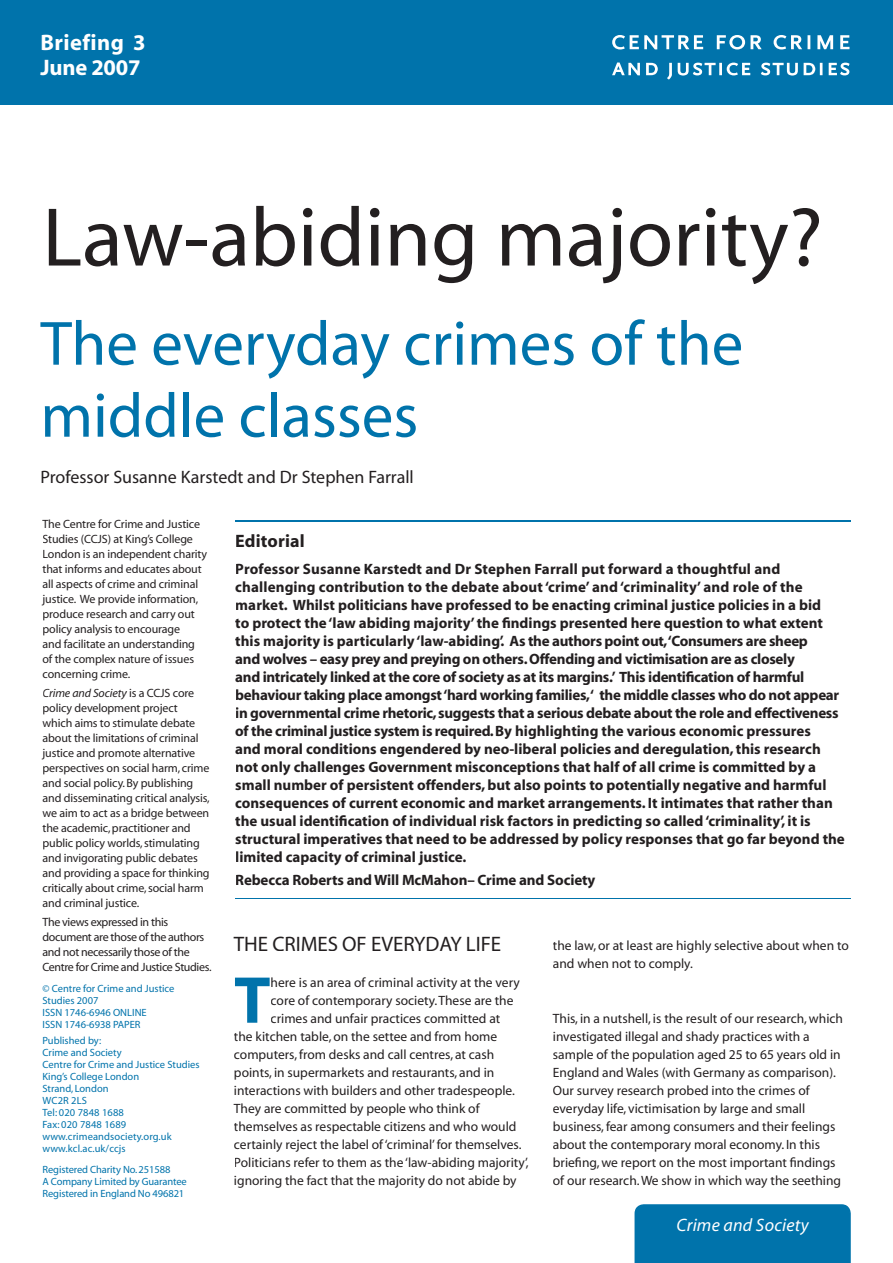
<style>
.page{position:relative;width:893px;height:1263px;background:#fff}
.page>*{position:absolute;margin:0;border:0;box-sizing:border-box;transform-origin:0 0}
.t1{font:84px "Myriad";color:#231f20}
.t2{font:700 66.9px "Myriad";color:#0073ab}
.t3{font:63px/72px "Myriad";color:#0073ab}
.t4{font:700 22.5px/25.5px "Myriad";letter-spacing:.02em;color:#fff}
.t5{font:21px "Myriad";letter-spacing:-.005em;color:#231f20}
.t6{font:18px "Myriad";color:#231f20}
.t7{font:italic 18px "Myriad";letter-spacing:.01em;color:#fff}
.t8{font:700 18px "Myriad";letter-spacing:.01em;color:#231f20}
.t9{font:700 15px/18px "Myriad";color:#231f20}
.t10{font:13.5px/18px "Myriad";color:#231f20}
.t11{font:12px/15px "Myriad";letter-spacing:-.01em;color:#231f20}
.t12{font:12px/15px "Myriad";letter-spacing:-.03em;color:#231f20}
.t13{font:10.5px/12px "Myriad";color:#0073ab}
.s1{font-style:italic}
</style>
<div class="page">
<div style="left:0;top:0;width:893px;height:105px;background:#0073ab"></div>
<svg style="left:612px;top:63px;width:28px;height:12px"></svg>
<svg style="left:646px;top:63px;width:12px;height:12px"></svg>
<svg style="left:667px;top:63px;width:5px;height:17px"></svg>
<svg style="left:678px;top:63px;width:72px;height:13px"></svg>
<svg style="left:761px;top:63px;width:37px;height:13px"></svg>
<svg style="left:804px;top:63px;width:18px;height:12px"></svg>
<svg style="left:829px;top:63px;width:21px;height:12px"></svg>
<svg style="left:612px;top:35px;width:91px;height:14px"></svg>
<svg style="left:717px;top:35px;width:45px;height:14px"></svg>
<svg style="left:774px;top:35px;width:36px;height:14px"></svg>
<svg style="left:817px;top:35px;width:16px;height:14px"></svg>
<svg style="left:840px;top:35px;width:9px;height:14px"></svg>
<div style="left:634px;top:1204px;width:217px;height:59px;background:#0073ab"></div>
<hr style="left:235px;top:520px;width:615px;height:2px;background:#0073ab">
<hr style="left:235px;top:898px;width:615px;height:1px;background:#0073ab">
<h3 class="t4" style="left:40px;top:30px;width:107px">Briefing 3<br>June 2007</h3>
<h1 class="t1" style="left:43px;top:196px;width:782px">Law-abiding majority?</h1>
<h3 class="t3" style="left:40px;top:310px;width:704px">The everyday crimes of the middle classes</h3>
<p class="t6" style="left:40px;top:468px;width:375px">Professor Susanne Karstedt and Dr Stephen Farrall</p>
<p class="t11" style="left:43px;top:517px;width:166px">The Centre for Crime and Justice<br>Studies (CCJS) at King’s College<br>London is an independent charity that informs and educates about all aspects of crime and criminal justice. We provide information, produce research and carry out policy analysis to encourage<br>and facilitate an understanding of the complex nature of issues concerning crime.</p>
<p class="t11" style="left:43px;top:686px;width:169px"><span class="s1">Crime and Society</span> is a CCJS core policy development project which aims to stimulate debate about the limitations of criminal justice and promote alternative perspectives on social harm, crime and social policy. By publishing and disseminating critical analysis, we aim to act as a bridge between the academic, practitioner and public policy worlds, stimulating and invigorating public debates and providing a space for thinking critically about crime, social harm and criminal justice.</p>
<p class="t12" style="left:43px;top:915px;width:170px">The views expressed in this document are those of the authors and not necessarily those of the<br>Centre for Crime and Justice Studies.</p>
<p class="t13" style="left:43px;top:983px;width:134px">© Centre for Crime and Justice<br>Studies 2007<br>ISSN 1746-6946 ONLINE<br>ISSN 1746-6938 PAPER</p>
<p class="t13" style="left:43px;top:1035px;width:159px">Published by:<br>Crime and Society<br>Centre for Crime and Justice Studies<br>King’s College London<br>Strand, London<br>WC2R 2LS<br>Tel: 020 7848 1688<br>Fax: 020 7848 1689 www.crimeandsociety.org.uk www.kcl.ac.uk/ccjs</p>
<p class="t13" style="left:43px;top:1163px;width:146px">Registered Charity No. 251588<br>A Company Limited by Guarantee<br>Registered in England No 496821</p>
<p class="t8" style="left:235px;top:532px;width:71px">Editorial</p>
<p class="t9" style="left:235px;top:560px;width:611px">Professor Susanne Karstedt and Dr Stephen Farrall put forward a thoughtful and challenging contribution to the debate about ‘crime’ and ‘criminality’ and role of the market. Whilst politicians have professed to be enacting criminal justice policies in a bid<br>to protect the ‘law abiding majority’ the findings presented here question to what extent this majority is particularly ‘law-abiding’. As the authors point out, ‘Consumers are sheep<br>and wolves – easy prey and preying on others. Offending and victimisation are as closely<br>and intricately linked at the core of society as at its margins.’ This identification of harmful behaviour taking place amongst ‘hard working families, ‘ the middle classes who do not appear in governmental crime rhetoric, suggests that a serious debate about the role and effectiveness of the criminal justice system is required. By highlighting the various economic pressures<br>and moral conditions engendered by neo-liberal policies and deregulation, this research not only challenges Government misconceptions that half of all crime is committed by a small number of persistent offenders, but also points to potentially negative and harmful consequences of current economic and market arrangements. It intimates that rather than the usual identification of individual risk factors in predicting so called ‘criminality’, it is structural imperatives that need to be addressed by policy responses that go far beyond the limited capacity of criminal justice.</p>
<p class="t9" style="left:235px;top:872px;width:362px">Rebecca Roberts and Will McMahon– Crime and Society</p>
<h3 class="t5" style="left:234px;top:933px;width:269px">THE CRIMES OF EVERYDAY LIFE</h3>
<h2 class="t2" style="left:234px;top:966px;width:38px">T</h2>
<p class="t10" style="left:271px;top:974px;width:251px">here is an area of criminal activity at the very</p>
<p class="t10" style="left:271px;top:992px;width:244px">core of contemporary society. These are the</p>
<p class="t10" style="left:271px;top:1010px;width:231px">crimes and unfair practices committed at</p>
<p class="t10" style="left:234px;top:1028px;width:265px">the kitchen table, on the settee and from home</p>
<p class="t10" style="left:234px;top:1046px;width:262px">computers, from desks and call centres, at cash</p>
<p class="t10" style="left:234px;top:1064px;width:262px">points, in supermarkets and restaurants, and in</p>
<p class="t10" style="left:234px;top:1082px;width:282px">interactions with builders and other tradespeople.</p>
<p class="t10" style="left:234px;top:1100px;width:247px">They are committed by people who think of</p>
<p class="t10" style="left:234px;top:1118px;width:284px">themselves as respectable citizens and who would</p>
<p class="t10" style="left:234px;top:1136px;width:289px">certainly reject the label of ‘criminal’ for themselves.</p>
<p class="t10" style="left:234px;top:1154px;width:296px">Politicians refer to them as the ‘law-abiding majority’,</p>
<p class="t10" style="left:234px;top:1172px;width:284px">ignoring the fact that the majority do not abide by</p>
<p class="t10" style="left:553px;top:937px;width:297px">the law, or at least are highly selective about when to and when not to comply.</p>
<p class="t10" style="left:553px;top:1010px;width:292px">This, in a nutshell, is the result of our research, which investigated illegal and shady practices with a sample of the population aged 25 to 65 years old in England and Wales (with Germany as comparison).<br>Our survey research probed into the crimes of everyday life, victimisation by large and small business, fear among consumers and their feelings about the contemporary moral economy. In this briefing, we report on the most important findings of our research. We show in which way the seething</p>
<p class="t7" style="left:677px;top:1216px;width:134px">Crime and Society</p>
</div>
